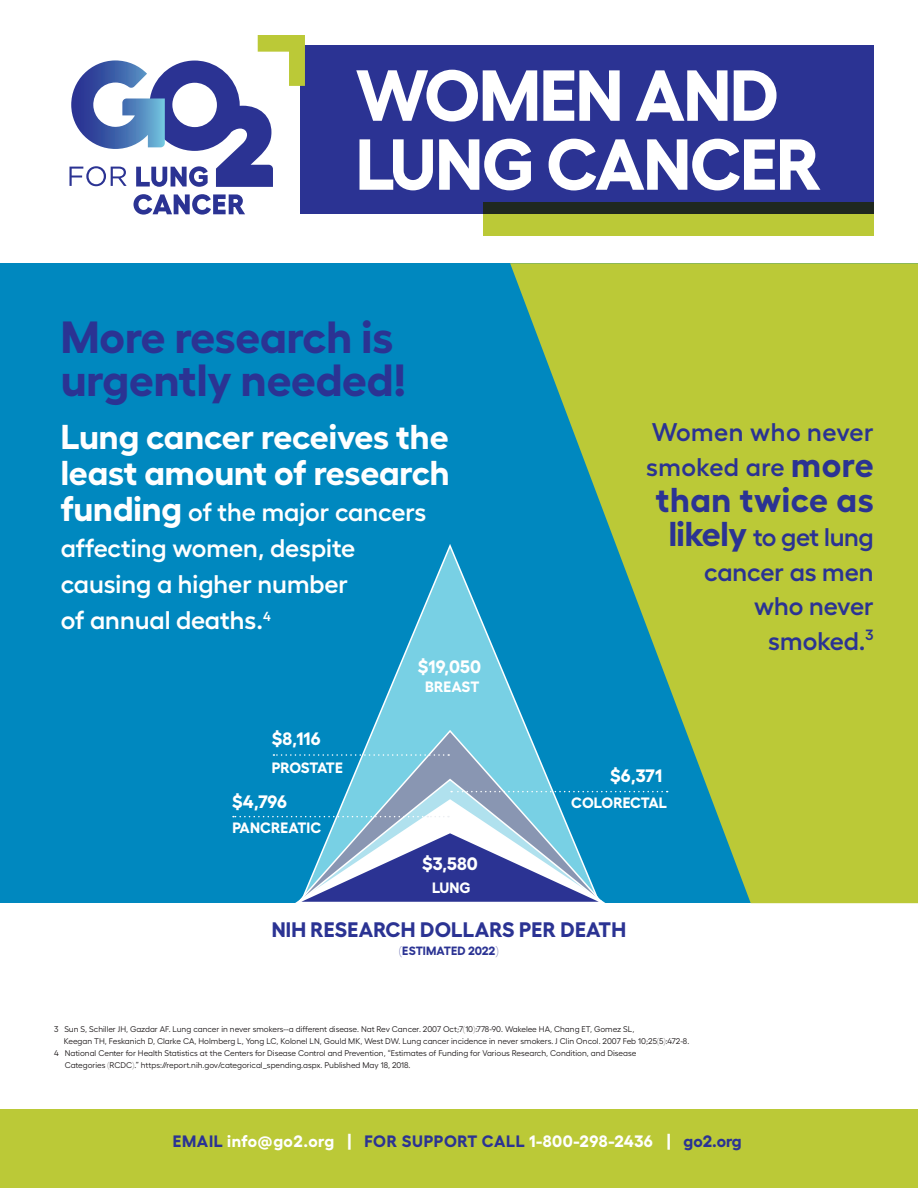
<style>
.page{position:relative;width:918px;height:1188px;background:#fff}
.page>*{position:absolute;margin:0;border:0;box-sizing:border-box;transform-origin:0 0}
.t1{font:700 72px/69px "Hellix TRIAL";letter-spacing:-.02em;color:#fff}
.t2{font:700 45px/43.5px "Hellix";letter-spacing:-.005em;color:#2b3393}
.t3{font:700 34.5px/36px "Hellix TRIAL";letter-spacing:-.005em;color:#fff}
.t4{font:700 34.5px "Hellix TRIAL";letter-spacing:.02em;color:#2b3393}
.t5{font:600 25.5px/36px "Hellix TRIAL";color:#fff}
.t6{font:600 25.5px/34.5px "Hellix TRIAL";color:#2b3393;text-align:right}
.t7{font:600 25.5px/34.5px "Hellix TRIAL";letter-spacing:.02em;color:#2b3393}
.t8{font:700 21px "Hellix TRIAL";letter-spacing:.01em;color:#2b3393}
.t9{font:700 18px "Hellix TRIAL";color:#fff}
.t10{font:700 16.5px "Hellix";letter-spacing:.03em;color:#fff}
.t11{font:700 15px "Hellix TRIAL";letter-spacing:-.005em;color:#fff}
.t12{font:700 12px "Hellix TRIAL";letter-spacing:.01em;color:#2b3393}
.t13{font:8.25px "Hellix";color:#231f20}
.s1{font-weight:700;font-size:34.5px}
.s2{font-family:"Hellix"}
.s3{color:#2b3393}
</style>
<div class="page">
<div style="left:0;top:263px;width:918px;height:640px;background:#0088bf"></div>
<svg style="left:510px;top:263px;width:408px;height:640px;fill:#bbc937"></svg>
<svg style="left:372px;top:542px;width:229px;height:187px"></svg>
<svg style="left:352px;top:729px;width:253px;height:49px"></svg>
<svg style="left:273px;top:754px;width:176px;height:2px"></svg>
<svg style="left:233px;top:778px;width:435px;height:125px"></svg>
<div style="left:300px;top:46px;width:573px;height:168px;background:#2b3393"></div>
<svg style="left:133px;top:194px;width:112px;height:21px"></svg>
<svg style="left:69px;top:35px;width:236px;height:152px"></svg>
<svg style="left:483px;top:202px;width:390px;height:34px;background:#83902e"></svg>
<div style="left:0;top:1110px;width:918px;height:78px;background:#bbc937"></div>
<h1 class="t1" style="left:356px;top:65px;width:467px">WOMEN AND<br>LUNG CANCER</h1>
<h2 class="t2" style="left:61px;top:310px;width:347px">More research is urgently needed!</h2>
<h3 class="t3" style="left:61px;top:421px;width:390px">Lung cancer receives the least amount of research</h3>
<h3 class="t5" style="left:61px;top:495px;width:367px"><span class="s1">funding</span> of the major cancers affecting women, despite causing a higher number<br>of annual deaths.<sup>4</sup></h3>
<h3 class="t9" style="left:418px;top:659px;width:65px"><span class="s2">$</span>19,050</h3>
<h3 class="t9" style="left:272px;top:730px;width:50px"><span class="s2">$</span>8,116</h3>
<h3 class="t11" style="left:272px;top:761px;width:73px">PROSTATE</h3>
<h3 class="t9" style="left:232px;top:794px;width:56px"><span class="s2">$</span>4,796</h3>
<h3 class="t11" style="left:232px;top:821px;width:90px">PANCREATIC</h3>
<h3 class="t11" style="left:425px;top:680px;width:56px">BREAST</h3>
<h3 class="t9" style="left:422px;top:856px;width:57px"><span class="s2">$</span>3,580</h3>
<h3 class="t11" style="left:432px;top:881px;width:40px">LUNG</h3>
<h3 class="t7" style="left:646px;top:416px;width:229px">Women who never smoked are <span class="s1">more</span></h3>
<h3 class="t4" style="left:656px;top:484px;width:219px">than twice as</h3>
<h3 class="t6" style="left:669px;top:521px;width:206px"><span class="s1">likely</span> to get lung cancer as men who never smoked.<sup>3</sup></h3>
<h3 class="t9" style="left:610px;top:768px;width:53px"><span class="s2">$</span>6,371</h3>
<h3 class="t11" style="left:571px;top:796px;width:97px">COLORECTAL</h3>
<h3 class="t8" style="left:272px;top:921px;width:356px">NIH RESEARCH DOLLARS PER DEATH</h3>
<h3 class="t12" style="left:399px;top:946px;width:101px"><span class="s2">(</span>ESTIMATED 2022<span class="s2">)</span></h3>
<p class="t13" style="left:54px;top:1022px;width:582px">3 Sun S, Schiller JH, Gazdar AF. Lung cancer in never smokers--a different disease. Nat Rev Cancer. 2007 Oct;7(10):778-90. Wakelee HA, Chang ET, Gomez SL,</p>
<p class="t13" style="left:64px;top:1034px;width:627px">Keegan TH, Feskanich D, Clarke CA, Holmberg L, Yong LC, Kolonel LN, Gould MK, West DW. Lung cancer incidence in never smokers. J Clin Oncol. 2007 Feb 10;25(5):472-8.</p>
<p class="t13" style="left:54px;top:1046px;width:584px">4 National Center for Health Statistics at the Centers for Disease Control and Prevention, “Estimates of Funding for Various Research, Condition, and Disease</p>
<p class="t13" style="left:65px;top:1058px;width:347px">Categories (RCDC).” https://report.nih.gov/categorical_spending.aspx. Published May 18, 2018.</p>
<h3 class="t10" style="left:173px;top:1127px;width:570px"><span class="s3">EMAIL</span> info@go2.org | <span class="s3">FOR SUPPORT CALL</span> 1-800-298-2436 | <span class="s3">go2.org</span></h3>
</div>
